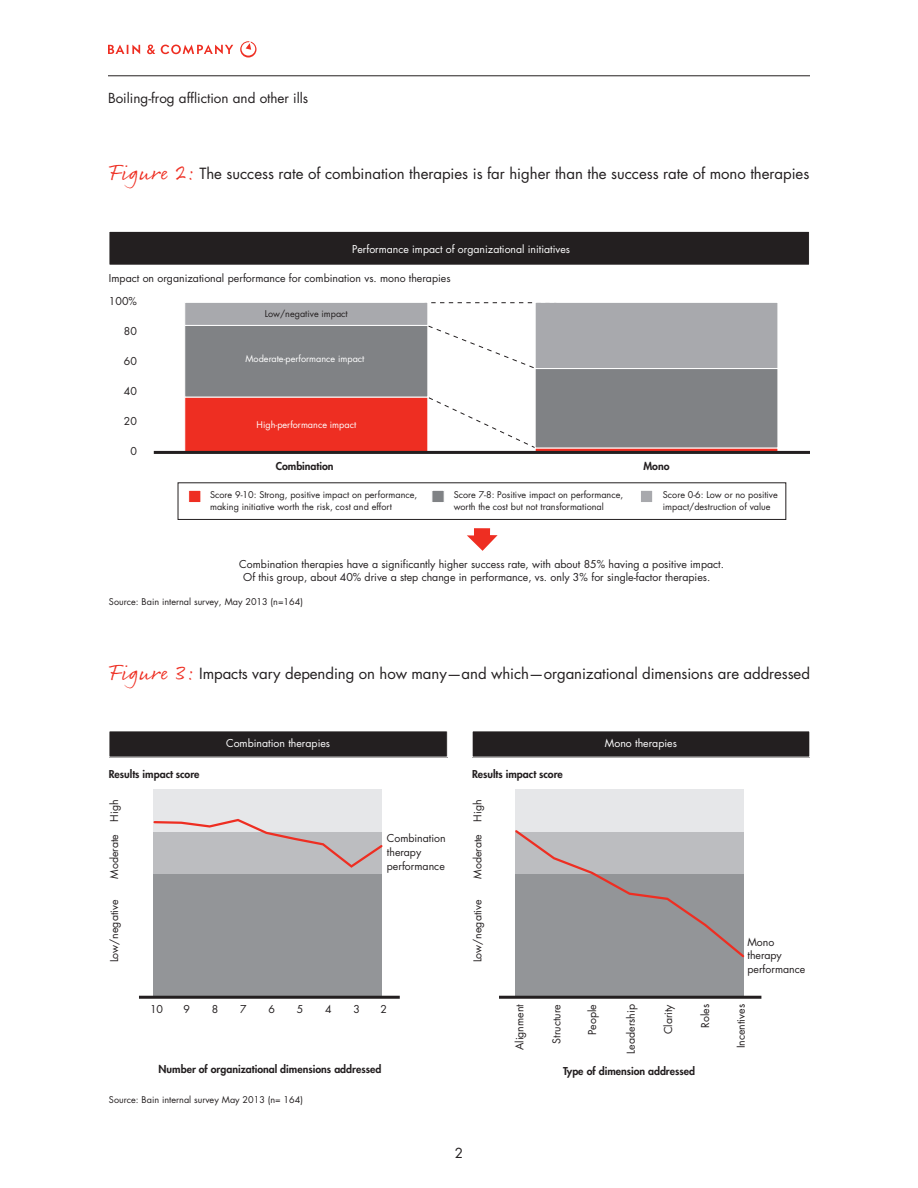
<style>
.page{position:relative;width:918px;height:1188px;background:#fff}
.page>*{position:absolute;margin:0;border:0;box-sizing:border-box;transform-origin:0 0}
.Chart_tagline{font:15px "Futura";letter-spacing:-.005em;color:#231f20}
.t1{font:13.5px "Futura";color:#231f20}
.t2{font:10.65px/13.6px "Futura";color:#231f20}
.t3{font:10.65px "Futura";color:#fff}
.t4{font:800 10.65px "Futura";letter-spacing:-.005em;color:#231f20}
.t5{font:10.5px/13.6px "Futura";color:#231f20}
.t6{font:800 10.5px "Futura";color:#231f20}
.t7{font:10.5px "Futura";color:#fff}
.t8{font:9px/12.1px "Futura";color:#231f20}
.t9{font:9px "Futura";color:#fff}
.s1{font-family:"Rollerscript Rough";font-size:22.5px;color:#ee2e22}
</style>
<div class="page">
<svg style="left:108px;top:45px;width:32px;height:9px"></svg>
<svg style="left:147px;top:45px;width:8px;height:9px"></svg>
<svg style="left:161px;top:45px;width:72px;height:9px"></svg>
<svg style="left:240px;top:41px;width:16px;height:17px"></svg>
<hr style="left:108px;top:76px;width:702px;height:1px;background:#231f20">
<svg style="left:428px;top:302px;width:107px;height:149px"></svg>
<div style="left:185px;top:397px;width:243px;height:56px;background:#ee2e22;border:1px solid #fff"></div>
<div style="left:185px;top:325px;width:243px;height:72px;background:#808285"></div>
<div style="left:185px;top:302px;width:243px;height:24px;background:#a8a9ad;border:1px solid #fff"></div>
<svg style="left:535px;top:448px;width:243px;height:3px"></svg>
<div style="left:535px;top:368px;width:243px;height:80px;background:#808285;border:1px solid #fff"></div>
<div style="left:535px;top:302px;width:243px;height:67px;background:#a8a9ad;border:1px solid #fff"></div>
<hr style="left:154px;top:451px;width:656px;height:3px;background:#231f20">
<div style="left:109px;top:231px;width:700px;height:34px;background:#231f20"></div>
<div style="left:109px;top:231px;width:701px;height:34px;border:1px solid #fff"></div>
<div style="left:188px;top:490px;width:13px;height:13px;background:#ee2e22;border:1px solid #fff"></div>
<div style="left:178px;top:483px;width:608px;height:37px;border:1px solid #231f20"></div>
<div style="left:432px;top:490px;width:12px;height:13px;background:#808285;border:1px solid #fff"></div>
<div style="left:640px;top:490px;width:13px;height:13px;background:#a8a9ad;border:1px solid #fff"></div>
<svg style="left:467px;top:528px;width:31px;height:23px"></svg>
<div style="left:109px;top:731px;width:338px;height:26px;background:#231f20"></div>
<div style="left:472px;top:731px;width:337px;height:26px;background:#231f20"></div>
<div style="left:515px;top:874px;width:229px;height:123px;background:#939598"></div>
<div style="left:515px;top:790px;width:229px;height:42px;background:#e6e7e9"></div>
<div style="left:154px;top:874px;width:228px;height:123px;background:#939598"></div>
<div style="left:154px;top:832px;width:228px;height:42px;background:#bcbdc0"></div>
<div style="left:154px;top:789px;width:228px;height:43px;background:#e6e7e9"></div>
<svg style="left:153px;top:818px;width:230px;height:51px"></svg>
<svg style="left:515px;top:830px;width:230px;height:128px"></svg>
<hr style="left:499px;top:996px;width:262px;height:3px;background:#231f20">
<hr style="left:139px;top:996px;width:261px;height:3px;background:#231f20">
<h2 class="t1" style="left:108px;top:89px;width:202px">Boiling-frog affliction and other ills</h2>
<p class="Chart_tagline" style="left:108px;top:164px;width:703px"><span class="s1">Figure 2:</span> The success rate of combination therapies is far higher than the success rate of mono therapies</p>
<p class="t3" style="left:352px;top:242px;width:219px">Performance impact of organizational initiatives</p>
<p class="t2" style="left:109px;top:271px;width:343px">Impact on organizational performance for combination vs. mono therapies</p>
<p class="t2" style="left:109px;top:294px;width:30px">100%</p>
<p class="t2" style="left:124px;top:324px;width:15px">80</p>
<p class="t2" style="left:124px;top:354px;width:15px">60</p>
<p class="t2" style="left:124px;top:384px;width:15px">40</p>
<p class="t2" style="left:124px;top:414px;width:15px">20</p>
<p class="t2" style="left:131px;top:444px;width:8px">0</p>
<p class="t8" style="left:265px;top:308px;width:85px">Low/negative impact</p>
<p class="t9" style="left:246px;top:353px;width:120px">Moderate-performance impact</p>
<p class="t9" style="left:257px;top:419px;width:101px">High-performance impact</p>
<p class="t4" style="left:276px;top:459px;width:59px">Combination</p>
<p class="t4" style="left:643px;top:459px;width:28px">Mono</p>
<p class="t8" style="left:210px;top:489px;width:209px">Score 9-10: Strong, positive impact on performance, making initiative worth the risk, cost and effort</p>
<p class="t8" style="left:454px;top:489px;width:171px">Score 7-8: Positive impact on performance, worth the cost but not transformational</p>
<p class="t8" style="left:663px;top:489px;width:116px">Score 0-6: Low or no positive impact/destruction of value</p>
<p class="t2" style="left:243px;top:557px;width:482px;text-indent:-4px">Combination therapies have a significantly higher success rate, with about 85% having a positive impact.<br>Of this group, about 40% drive a step change in performance, vs. only 3% for single-factor therapies.</p>
<p class="t8" style="left:109px;top:596px;width:196px">Source: Bain internal survey, May 2013 (n=164)</p>
<p class="Chart_tagline" style="left:108px;top:664px;width:704px"><span class="s1">Figure 3:</span> Impacts vary depending on how many—and which—organizational dimensions are addressed</p>
<p class="t6" style="left:109px;top:767px;width:92px">Results impact score</p>
<p class="t5" style="left:108px;top:879px;width:81px;rotate:-90deg">Moderate High</p>
<p class="t5" style="left:108px;top:962px;width:64px;rotate:-90deg">Low/negative</p>
<p class="t7" style="left:226px;top:737px;width:106px">Combination therapies</p>
<p class="t7" style="left:605px;top:737px;width:74px">Mono therapies</p>
<p class="t5" style="left:387px;top:832px;width:60px">Combination therapy performance</p>
<p class="t6" style="left:472px;top:767px;width:92px">Results impact score</p>
<p class="t5" style="left:471px;top:879px;width:81px;rotate:-90deg">Moderate High</p>
<p class="t5" style="left:471px;top:962px;width:64px;rotate:-90deg">Low/negative</p>
<p class="t5" style="left:748px;top:935px;width:59px">Mono therapy performance</p>
<p class="t5" style="left:150px;top:1003px;width:15px">10</p>
<p class="t5" style="left:183px;top:1003px;width:8px">9</p>
<p class="t5" style="left:212px;top:1003px;width:8px">8</p>
<p class="t5" style="left:240px;top:1003px;width:8px">7</p>
<p class="t5" style="left:268px;top:1003px;width:8px">6</p>
<p class="t5" style="left:297px;top:1003px;width:8px">5</p>
<p class="t5" style="left:325px;top:1003px;width:8px">4</p>
<p class="t5" style="left:354px;top:1003px;width:8px">3</p>
<p class="t5" style="left:380px;top:1003px;width:8px">2</p>
<p class="t5" style="left:513px;top:1050px;width:48px;rotate:-90deg">Alignment</p>
<p class="t5" style="left:550px;top:1044px;width:41px;rotate:-90deg">Structure</p>
<p class="t5" style="left:586px;top:1035px;width:32px;rotate:-90deg">People</p>
<p class="t5" style="left:624px;top:1054px;width:51px;rotate:-90deg">Leadership</p>
<p class="t5" style="left:662px;top:1034px;width:32px;rotate:-90deg">Clarity</p>
<p class="t5" style="left:699px;top:1028px;width:25px;rotate:-90deg">Roles</p>
<p class="t5" style="left:734px;top:1048px;width:46px;rotate:-90deg">Incentives</p>
<p class="t6" style="left:159px;top:1062px;width:224px">Number of organizational dimensions addressed</p>
<p class="t8" style="left:109px;top:1094px;width:196px">Source: Bain internal survey May 2013 (n= 164)</p>
<p class="t1" style="left:455px;top:1144px;width:10px">2</p>
<p class="t6" style="left:563px;top:1064px;width:134px">Type of dimension addressed</p>
</div>
